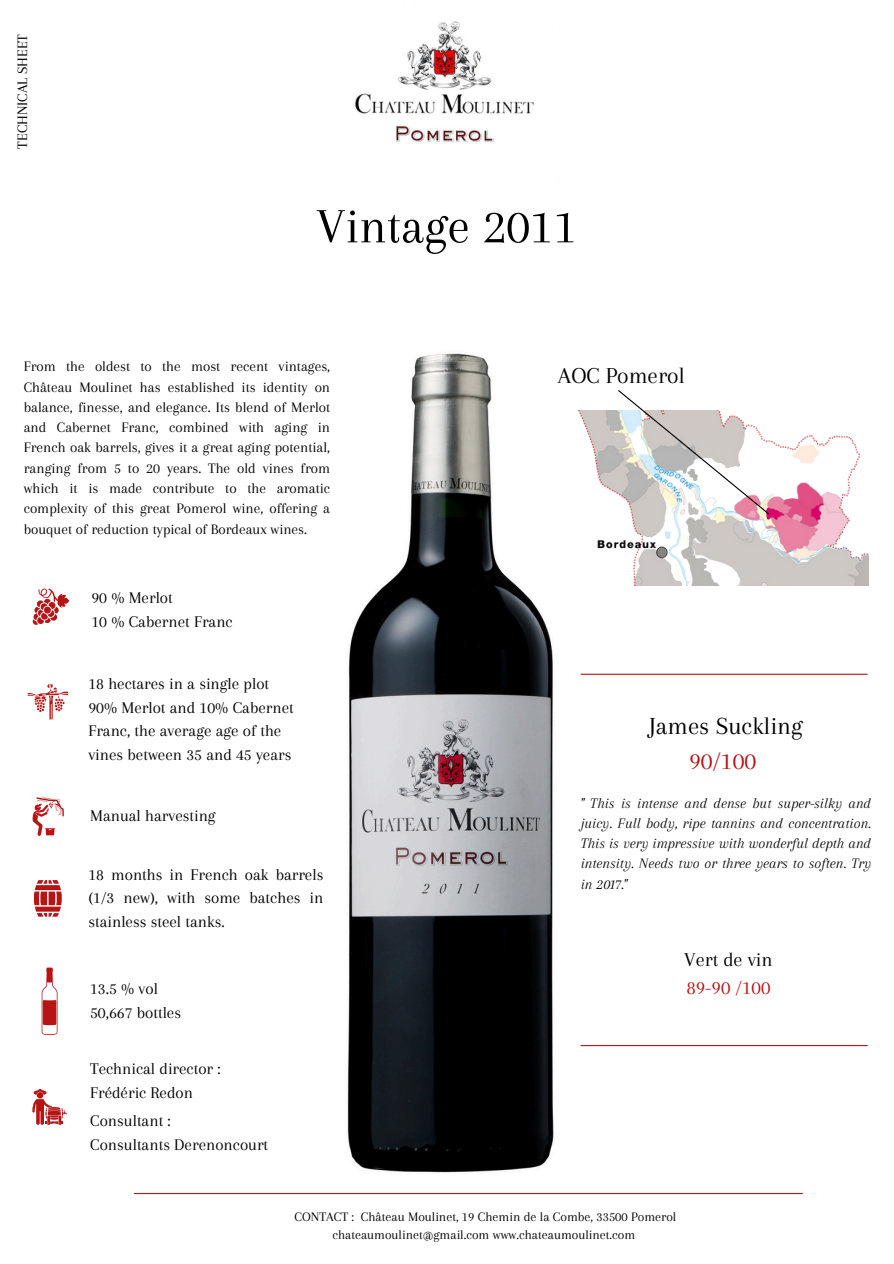
<style>
.page{position:relative;width:894px;height:1264px;background:#fff}
.page>*{position:absolute;margin:0;border:0;box-sizing:border-box;transform-origin:0 0}
.t1{font:51px "Arapey";color:#000}
.t2{font:25.5px/34.8px "Arapey";color:#000;text-align:center}
.t3{font:23.55px "Arapey";color:#000}
.t4{font:20.4px/28.2px "Arapey";color:#000}
.t5{font:16.95px/23.4px "Arapey";color:#000}
.t6{font:15px/20.2px "Arapey";color:#000;text-align:justify}
.t7{font:italic 15px/20.2px "Arapey";color:#000;text-align:justify}
.t8{font:13.5px/18px "Arapey";color:#000;text-align:center}
.s1{color:#b71415}
</style>
<div class="page">
<img style="left:355px;top:21px;width:179px;height:122px">
<img style="left:347px;top:353px;width:235px;height:820px">
<hr style="left:134px;top:1192px;width:668px;height:2px;background:#b71415">
<img style="left:574px;top:411px;width:293px;height:174px">
<svg style="left:616px;top:390px;width:154px;height:126px"></svg>
<svg style="left:28px;top:683px;width:40px;height:36px"></svg>
<svg style="left:34px;top:880px;width:28px;height:36px"></svg>
<svg style="left:33px;top:588px;width:36px;height:37px"></svg>
<svg style="left:32px;top:1089px;width:35px;height:35px"></svg>
<svg style="left:42px;top:967px;width:15px;height:67px"></svg>
<svg style="left:32px;top:795px;width:32px;height:40px"></svg>
<hr style="left:580px;top:673px;width:287px;height:1px;background:#b71415">
<hr style="left:580px;top:1045px;width:287px;height:1px;background:#b71415">
<p class="t6" style="left:12px;top:149px;width:116px;rotate:-90deg">TECHNICAL SHEET</p>
<h2 class="t1" style="left:316px;top:198px;width:262px">Vintage 2011</h2>
<h3 class="t6" style="left:24px;top:356px;width:308px">From the oldest to the most recent vintages, Château Moulinet has established its identity on balance, finesse, and elegance. Its blend of Merlot and Cabernet Franc, combined with aging in French oak barrels, gives it a great aging potential, ranging from 5 to 20 years. The old vines from which it is made contribute to the aromatic complexity of this great Pomerol wine, offering a bouquet of reduction typical of Bordeaux wines.</h3>
<p class="t5" style="left:91px;top:586px;width:143px">90 % Merlot<br>10 % Cabernet Franc</p>
<h4 class="t5" style="left:88px;top:672px;width:207px">18 hectares in a single plot<br>90% Merlot and 10% Cabernet<br>Franc, the average age of the vines between 35 and 45 years</h4>
<h4 class="t5" style="left:90px;top:803px;width:127px">Manual harvesting</h4>
<p class="t5" style="left:88px;top:862px;width:236px;text-align:justify">18 months in French oak barrels (1/3 new), with some batches in stainless steel tanks.</p>
<p class="t5" style="left:90px;top:977px;width:92px">13.5 % vol<br>50,667 bottles</p>
<p class="t5" style="left:90px;top:1057px;width:132px">Technical director :<br>Frédéric Redon</p>
<h2 class="t5" style="left:90px;top:1109px;width:179px">Consultant :<br>Consultants Derenoncourt</h2>
<p class="t3" style="left:558px;top:362px;width:128px">AOC Pomerol</p>
<h4 class="t2" style="left:648px;top:708px;width:155px">James Suckling<br><span class="s1">90/100</span></h4>
<p class="t7" style="left:580px;top:792px;width:292px">" This is intense and dense but super-silky and juicy. Full body, ripe tannins and concentration.<br>This is very impressive with wonderful depth and intensity. Needs two or three years to soften. Try in 2017."</p>
<h4 class="t4" style="left:684px;top:945px;width:90px">Vert de vin<br><span class="s1">89-90 /100</span></h4>
<p class="t8" style="left:294px;top:1207px;width:383px">CONTACT : Château Moulinet, 19 Chemin de la Combe, 33500 Pomerol chateaumoulinet@gmail.com www.chateaumoulinet.com</p>
</div>
